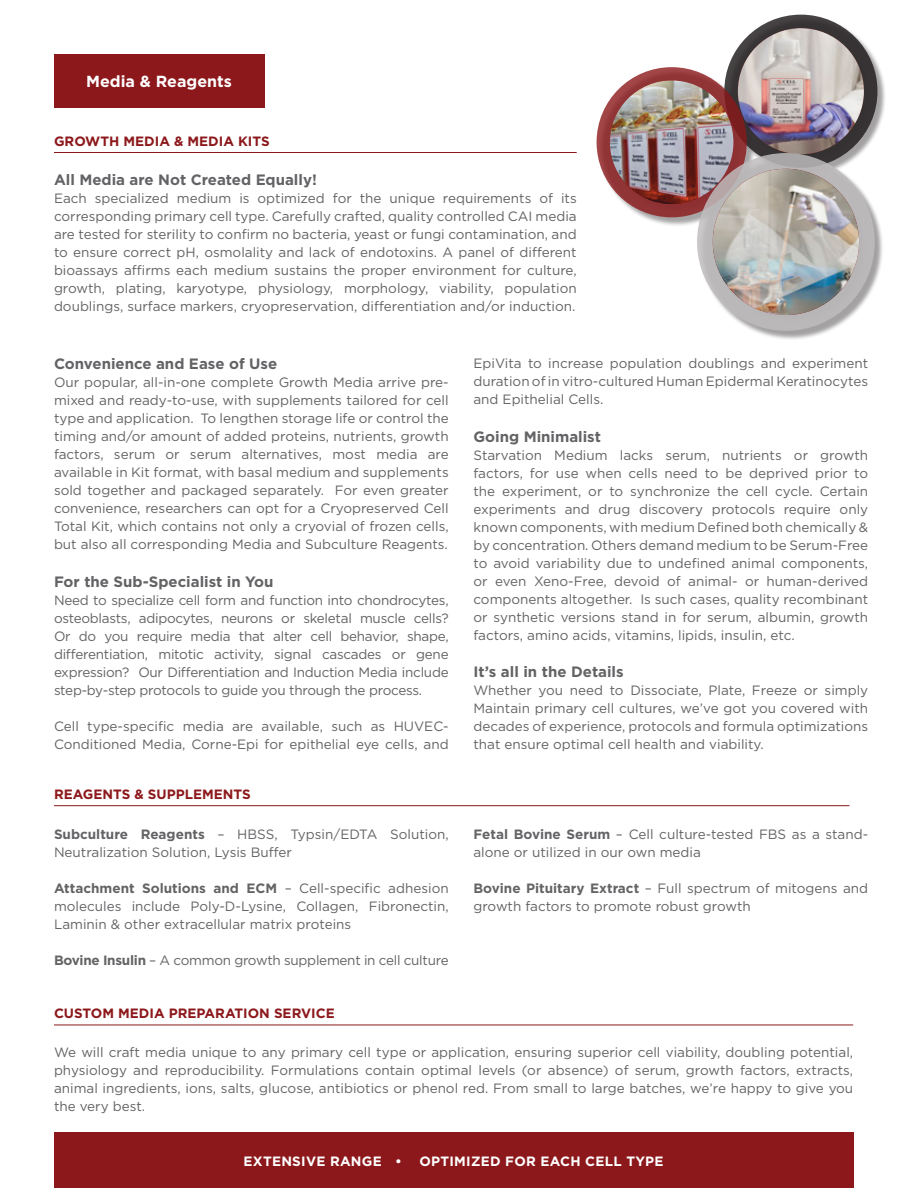
<style>
.page{position:relative;width:918px;height:1188px;background:#fff}
.page>*{position:absolute;margin:0;border:0;box-sizing:border-box;transform-origin:0 0}
.t1{font:700 16.05px "Gotham";color:#fff}
.t2{font:700 15px "Gotham";color:#636366}
.t3{font:13.5px/18px "Gotham";color:#636366;text-align:justify}
.t4{font:700 13.5px "Gotham";color:#8c181b}
.t5{font:13.5px "Gotham";letter-spacing:-.02em;color:#636366}
.t6{font:700 13.5px "Gotham";letter-spacing:.02em;color:#fff}
.s1{font-weight:700}
</style>
<div class="page">
<div style="left:54px;top:54px;width:210px;height:54px;background:#8c181b"></div>
<div style="left:54px;top:1133px;width:799px;height:55px;background:#8c181b"></div>
<hr style="left:54px;top:805px;width:795px;height:1px;background:#8c181b">
<hr style="left:54px;top:1025px;width:799px;height:1px;background:#8c181b">
<div style="left:598px;top:16px;width:289px;height:324px;background:#231f20;opacity:.5"></div>
<svg style="left:724px;top:15px;width:154px;height:153px;background:#3c3839"></svg>
<img style="left:738px;top:28px;width:126px;height:126px;border-radius:63px">
<svg style="left:597px;top:67px;width:150px;height:150px;background:#923739"></svg>
<img style="left:610px;top:80px;width:123px;height:124px;border-radius:62px">
<svg style="left:697px;top:153px;width:178px;height:178px;background:#b9b4b5"></svg>
<img style="left:713px;top:169px;width:146px;height:146px;border-radius:73px">
<hr style="left:54px;top:152px;width:523px;height:1px;background:#8c181b">
<p class="t1" style="left:86px;top:71px;width:147px">Media &amp; Reagents</p>
<p class="t4" style="left:54px;top:132px;width:217px">GROWTH MEDIA &amp; MEDIA KITS</p>
<p class="t2" style="left:54px;top:169px;width:264px">All Media are Not Created Equally!</p>
<p class="t3" style="left:54px;top:188px;width:524px">Each specialized medium is optimized for the unique requirements of its corresponding primary cell type. Carefully crafted, quality controlled CAI media are tested for sterility to confirm no bacteria, yeast or fungi contamination, and to ensure correct pH, osmolality and lack of endotoxins. A panel of different bioassays affirms each medium sustains the proper environment for culture, growth, plating, karyotype, physiology, morphology, viability, population doublings, surface markers, cryopreservation, differentiation and/or induction.</p>
<p class="t2" style="left:54px;top:354px;width:225px">Convenience and Ease of Use</p>
<p class="t3" style="left:54px;top:373px;width:396px">Our popular, all-in-one complete Growth Media arrive pre&shy;mixed and ready-to-use, with supplements tailored for cell type and application. To lengthen storage life or control the timing and/or amount of added proteins, nutrients, growth factors, serum or serum alternatives, most media are available in Kit format, with basal medium and supplements sold together and packaged separately. For even greater convenience, researchers can opt for a Cryopreserved Cell Total Kit, which contains not only a cryovial of frozen cells, but also all corresponding Media and Subculture Reagents.</p>
<p class="t2" style="left:54px;top:572px;width:221px">For the Sub-Specialist in You</p>
<p class="t3" style="left:54px;top:591px;width:396px">Need to specialize cell form and function into chondrocytes, osteoblasts, adipocytes, neurons or skeletal muscle cells?<br>Or do you require media that alter cell behavior, shape, differentiation, mitotic activity, signal cascades or gene expression? Our Differentiation and Induction Media include step-by-step protocols to guide you through the process.</p>
<p class="t3" style="left:54px;top:717px;width:396px">Cell type-specific media are available, such as HUVEC-<br>Conditioned Media, Corne-Epi for epithelial eye cells, and</p>
<p class="t4" style="left:54px;top:785px;width:198px">REAGENTS &amp; SUPPLEMENTS</p>
<p class="t3" style="left:54px;top:825px;width:396px"><span class="s1">Subculture Reagents</span> – HBSS, Typsin/EDTA Solution,<br>Neutralization Solution, Lysis Buffer</p>
<p class="t3" style="left:54px;top:879px;width:396px"><span class="s1">Attachment Solutions and ECM</span> – Cell-specific adhesion molecules include Poly-D-Lysine, Collagen, Fibronectin, Laminin &amp; other extracellular matrix proteins</p>
<p class="t5" style="left:54px;top:951px;width:396px"><span class="s1">Bovine Insulin</span> – A common growth supplement in cell culture</p>
<p class="t3" style="left:473px;top:354px;width:396px">EpiVita to increase population doublings and experiment duration of in vitro-cultured Human Epidermal Keratinocytes and Epithelial Cells.</p>
<p class="t2" style="left:473px;top:426px;width:129px">Going Minimalist</p>
<p class="t3" style="left:473px;top:446px;width:396px">Starvation Medium lacks serum, nutrients or growth factors, for use when cells need to be deprived prior to the experiment, or to synchronize the cell cycle. Certain experiments and drug discovery protocols require only known components, with medium Defined both chemically &amp; by concentration. Others demand medium to be Serum-Free to avoid variability due to undefined animal components, or even Xeno-Free, devoid of animal- or human-derived components altogether. Is such cases, quality recombinant or synthetic versions stand in for serum, albumin, growth factors, amino acids, vitamins, lipids, insulin, etc.</p>
<p class="t2" style="left:473px;top:662px;width:152px">It’s all in the Details</p>
<p class="t3" style="left:473px;top:681px;width:396px">Whether you need to Dissociate, Plate, Freeze or simply Maintain primary cell cultures, we’ve got you covered with decades of experience, protocols and formula optimizations that ensure optimal cell health and viability.</p>
<p class="t3" style="left:473px;top:825px;width:396px"><span class="s1">Fetal Bovine Serum</span> – Cell culture-tested FBS as a stand&shy;alone or utilized in our own media</p>
<p class="t3" style="left:473px;top:879px;width:396px"><span class="s1">Bovine Pituitary Extract</span> – Full spectrum of mitogens and growth factors to promote robust growth</p>
<p class="t4" style="left:54px;top:1004px;width:282px">CUSTOM MEDIA PREPARATION SERVICE</p>
<p class="t3" style="left:54px;top:1043px;width:801px">We will craft media unique to any primary cell type or application, ensuring superior cell viability, doubling potential, physiology and reproducibility. Formulations contain optimal levels (or absence) of serum, growth factors, extracts, animal ingredients, ions, salts, glucose, antibiotics or phenol red. From small to large batches, we’re happy to give you the very best.</p>
<p class="t6" style="left:244px;top:1152px;width:160px">EXTENSIVE RANGE •</p>
<p class="t6" style="left:419px;top:1152px;width:246px">OPTIMIZED FOR EACH CELL TYPE</p>
</div>
